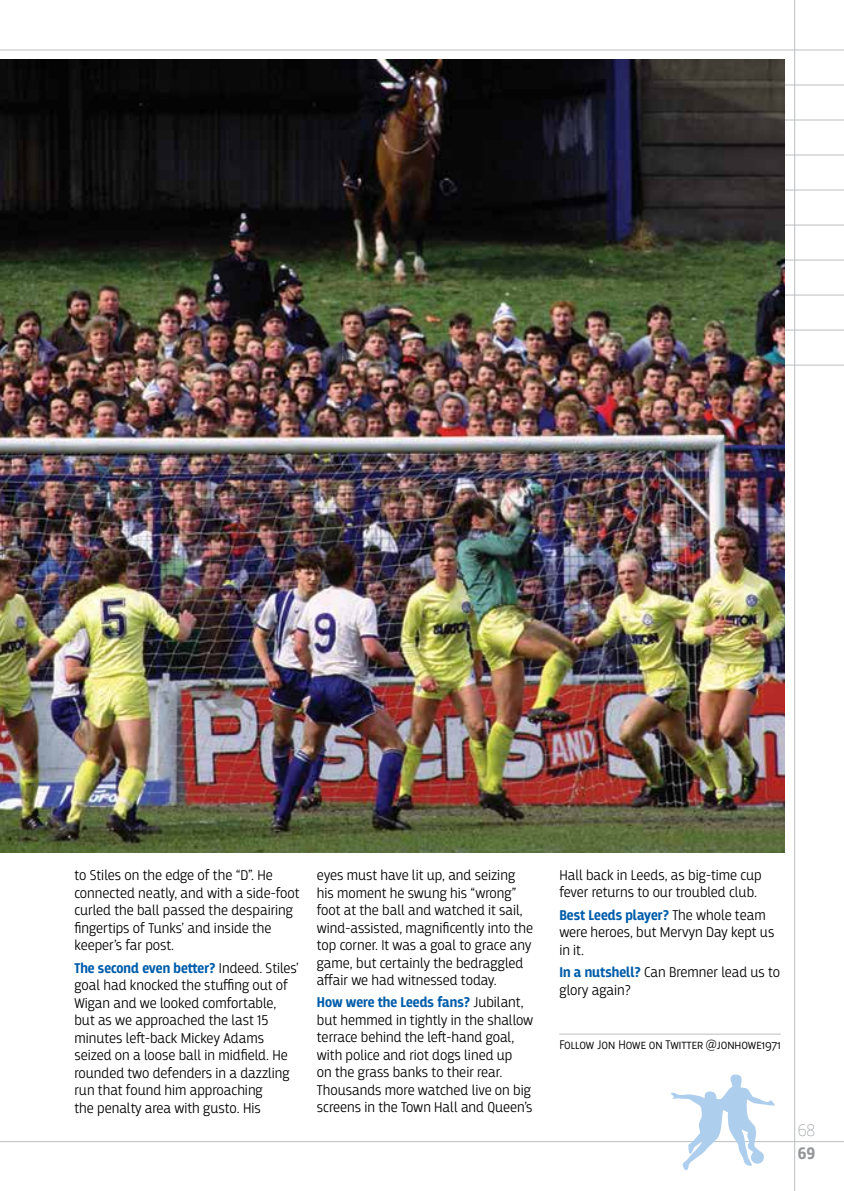
<style>
.page{position:relative;width:844px;height:1191px;background:#fff}
.page>*{position:absolute;margin:0;border:0;box-sizing:border-box;transform-origin:0 0}
.t1{font:100 17.5px "Breakers";color:#939598}
.t2{font:700 17.5px "Breakers";color:#939598}
.t3{font:300 14.88px/17.5px "Breakers";color:#000}
.t4{font:300 13.12px "Breakers";color:#000}
.s1{font-weight:700;color:#005daa}
</style>
<div class="page">
<hr style="left:0;top:85px;width:843px;height:1px;background:#bcbec0">
<hr style="left:0;top:120px;width:843px;height:1px;background:#bcbec0">
<hr style="left:0;top:155px;width:843px;height:1px;background:#bcbec0">
<hr style="left:0;top:190px;width:843px;height:1px;background:#bcbec0">
<hr style="left:0;top:225px;width:843px;height:1px;background:#bcbec0">
<hr style="left:0;top:260px;width:843px;height:1px;background:#bcbec0">
<hr style="left:0;top:295px;width:843px;height:1px;background:#bcbec0">
<hr style="left:0;top:330px;width:843px;height:1px;background:#bcbec0">
<hr style="left:0;top:365px;width:843px;height:1px;background:#bcbec0">
<hr style="left:0;top:50px;width:843px;height:1px;background:#bcbec0">
<hr style="left:794px;top:0;width:1px;height:1191px;background:#bcbec0">
<hr style="left:0;top:1141px;width:843px;height:1px;background:#bcbec0">
<svg style="left:671px;top:1074px;width:103px;height:96px"></svg>
<img style="left:1px;top:60px;width:783px;height:792px">
<img style="left:0;top:60px;width:1px;height:792px">
<hr style="left:559px;top:1033px;width:221px;height:1px;background:#bcbec0">
<p class="t3" style="left:74px;top:866px;width:226px">to Stiles on the edge of the “D”. He connected neatly, and with a side-foot curled the ball passed the despairing fingertips of Tunks’ and inside the keeper’s far post.</p>
<p class="t3" style="left:74px;top:959px;width:226px"><span class="s1">The second even better?</span> Indeed. Stiles’ goal had knocked the stuffing out of Wigan and we looked comfortable, but as we approached the last 15 minutes left-back Mickey Adams seized on a loose ball in midfield. He rounded two defenders in a dazzling run that found him approaching<br>the penalty area with gusto. His</p>
<p class="t3" style="left:317px;top:866px;width:218px">eyes must have lit up, and seizing his moment he swung his “wrong” foot at the ball and watched it sail, wind-assisted, magnificently into the top corner. It was a goal to grace any game, but certainly the bedraggled affair we had witnessed today.</p>
<p class="t3" style="left:317px;top:993px;width:218px"><span class="s1">How were the Leeds fans?</span> Jubilant, but hemmed in tightly in the shallow terrace behind the left-hand goal, with police and riot dogs lined up<br>on the grass banks to their rear.<br>Thousands more watched live on big screens in the Town Hall and Queen’s</p>
<p class="t3" style="left:559px;top:866px;width:204px">Hall back in Leeds, as big-time cup fever returns to our troubled club.</p>
<p class="t3" style="left:559px;top:906px;width:216px"><span class="s1">Best Leeds player?</span> The whole team were heroes, but Mervyn Day kept us in it.</p>
<p class="t3" style="left:559px;top:963px;width:222px"><span class="s1">In a nutshell?</span> Can Bremner lead us to glory again?</p>
<p class="t4" style="left:559px;top:1037px;width:223px">Follow Jon Howe on Twitter @jonhowe1971</p>
<p class="t1" style="left:797px;top:1120px;width:19px">68</p>
<p class="t2" style="left:797px;top:1142px;width:19px">69</p>
</div>
